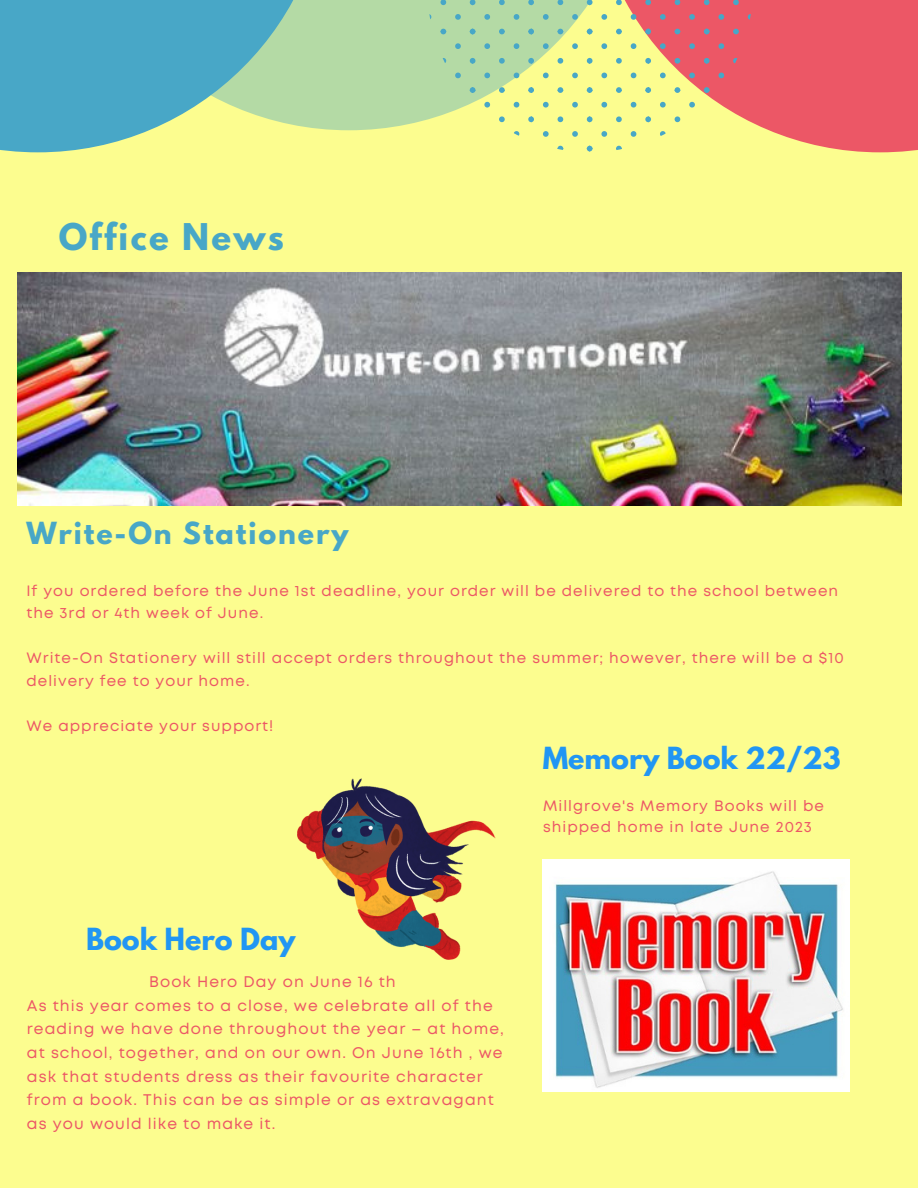
<style>
.page{position:relative;width:918px;height:1188px;background:#fcfd8f}
.page>*{position:absolute;margin:0;border:0;box-sizing:border-box;transform-origin:0 0}
.t1{font:700 32.7px "League Spartan";letter-spacing:.07em;color:#48a7c7}
.t2{font:700 27px "League Spartan";color:#2196f3}
.t3{font:700 27px "League Spartan";letter-spacing:.07em;color:#48a7c7}
.t4{font:15.45px/23.7px "Mont";letter-spacing:.07em;color:#ec5766}
.t5{font:15px/22.5px "Mont";letter-spacing:.07em;color:#ec5766}
</style>
<div class="page">
<svg style="left:590px;top:0;width:328px;height:152px;fill:#ec5766"></svg>
<svg style="left:328px;top:0;width:311px;height:130px;fill:#b4daa5"></svg>
<svg style="left:0;top:0;width:328px;height:152px;background:#75bcb8"></svg>
<svg style="left:733px;top:0;width:6px;height:5px"></svg>
<svg style="left:719px;top:14px;width:5px;height:6px"></svg>
<svg style="left:748px;top:14px;width:5px;height:6px"></svg>
<svg style="left:733px;top:58px;width:6px;height:6px"></svg>
<svg style="left:719px;top:73px;width:5px;height:5px"></svg>
<svg style="left:748px;top:73px;width:5px;height:5px"></svg>
<svg style="left:719px;top:43px;width:5px;height:6px"></svg>
<svg style="left:748px;top:43px;width:5px;height:6px"></svg>
<svg style="left:733px;top:29px;width:6px;height:5px"></svg>
<svg style="left:733px;top:116px;width:6px;height:6px"></svg>
<svg style="left:719px;top:131px;width:5px;height:6px"></svg>
<svg style="left:748px;top:131px;width:5px;height:6px"></svg>
<svg style="left:719px;top:102px;width:5px;height:6px"></svg>
<svg style="left:748px;top:102px;width:5px;height:6px"></svg>
<svg style="left:733px;top:87px;width:6px;height:6px"></svg>
<svg style="left:733px;top:146px;width:6px;height:5px"></svg>
<svg style="left:704px;top:0;width:6px;height:5px"></svg>
<svg style="left:675px;top:0;width:5px;height:5px"></svg>
<svg style="left:660px;top:14px;width:6px;height:6px"></svg>
<svg style="left:689px;top:14px;width:6px;height:6px"></svg>
<svg style="left:704px;top:58px;width:6px;height:6px"></svg>
<svg style="left:675px;top:58px;width:5px;height:6px"></svg>
<svg style="left:660px;top:73px;width:6px;height:5px"></svg>
<svg style="left:689px;top:73px;width:6px;height:5px"></svg>
<svg style="left:660px;top:43px;width:6px;height:6px"></svg>
<svg style="left:689px;top:43px;width:6px;height:6px"></svg>
<svg style="left:704px;top:29px;width:6px;height:5px"></svg>
<svg style="left:675px;top:29px;width:5px;height:5px"></svg>
<svg style="left:704px;top:116px;width:6px;height:6px"></svg>
<svg style="left:675px;top:116px;width:5px;height:6px"></svg>
<svg style="left:660px;top:131px;width:6px;height:6px"></svg>
<svg style="left:689px;top:131px;width:6px;height:6px"></svg>
<svg style="left:660px;top:102px;width:6px;height:6px"></svg>
<svg style="left:689px;top:102px;width:6px;height:6px"></svg>
<svg style="left:704px;top:87px;width:6px;height:6px"></svg>
<svg style="left:675px;top:87px;width:5px;height:6px"></svg>
<svg style="left:704px;top:146px;width:6px;height:5px"></svg>
<svg style="left:675px;top:146px;width:5px;height:5px"></svg>
<svg style="left:645px;top:0;width:6px;height:5px"></svg>
<svg style="left:616px;top:0;width:6px;height:5px"></svg>
<svg style="left:601px;top:14px;width:6px;height:6px"></svg>
<svg style="left:631px;top:14px;width:5px;height:6px"></svg>
<svg style="left:645px;top:58px;width:6px;height:6px"></svg>
<svg style="left:616px;top:58px;width:6px;height:6px"></svg>
<svg style="left:601px;top:73px;width:6px;height:5px"></svg>
<svg style="left:631px;top:73px;width:5px;height:5px"></svg>
<svg style="left:601px;top:43px;width:6px;height:6px"></svg>
<svg style="left:631px;top:43px;width:5px;height:6px"></svg>
<svg style="left:645px;top:29px;width:6px;height:5px"></svg>
<svg style="left:616px;top:29px;width:6px;height:5px"></svg>
<svg style="left:645px;top:116px;width:6px;height:6px"></svg>
<svg style="left:616px;top:116px;width:6px;height:6px"></svg>
<svg style="left:601px;top:131px;width:6px;height:6px"></svg>
<svg style="left:631px;top:131px;width:5px;height:6px"></svg>
<svg style="left:601px;top:102px;width:6px;height:6px"></svg>
<svg style="left:631px;top:102px;width:5px;height:6px"></svg>
<svg style="left:645px;top:87px;width:6px;height:6px"></svg>
<svg style="left:616px;top:87px;width:6px;height:6px"></svg>
<svg style="left:645px;top:146px;width:6px;height:5px"></svg>
<svg style="left:616px;top:146px;width:6px;height:5px"></svg>
<svg style="left:587px;top:0;width:6px;height:5px"></svg>
<svg style="left:558px;top:0;width:5px;height:5px"></svg>
<svg style="left:543px;top:14px;width:6px;height:6px"></svg>
<svg style="left:572px;top:14px;width:6px;height:6px"></svg>
<svg style="left:587px;top:58px;width:6px;height:6px"></svg>
<svg style="left:558px;top:58px;width:5px;height:6px"></svg>
<svg style="left:543px;top:73px;width:6px;height:5px"></svg>
<svg style="left:572px;top:73px;width:6px;height:5px"></svg>
<svg style="left:543px;top:43px;width:6px;height:6px"></svg>
<svg style="left:572px;top:43px;width:6px;height:6px"></svg>
<svg style="left:587px;top:29px;width:6px;height:5px"></svg>
<svg style="left:558px;top:29px;width:5px;height:5px"></svg>
<svg style="left:587px;top:116px;width:6px;height:6px"></svg>
<svg style="left:558px;top:116px;width:5px;height:6px"></svg>
<svg style="left:543px;top:131px;width:6px;height:6px"></svg>
<svg style="left:572px;top:131px;width:6px;height:6px"></svg>
<svg style="left:543px;top:102px;width:6px;height:6px"></svg>
<svg style="left:572px;top:102px;width:6px;height:6px"></svg>
<svg style="left:587px;top:87px;width:6px;height:6px"></svg>
<svg style="left:558px;top:87px;width:5px;height:6px"></svg>
<svg style="left:587px;top:146px;width:6px;height:5px"></svg>
<svg style="left:558px;top:146px;width:5px;height:4px"></svg>
<svg style="left:528px;top:0;width:6px;height:5px"></svg>
<svg style="left:499px;top:0;width:6px;height:5px"></svg>
<svg style="left:484px;top:14px;width:6px;height:6px"></svg>
<svg style="left:514px;top:14px;width:5px;height:6px"></svg>
<svg style="left:528px;top:58px;width:6px;height:6px"></svg>
<svg style="left:499px;top:58px;width:6px;height:6px"></svg>
<svg style="left:484px;top:73px;width:6px;height:5px"></svg>
<svg style="left:514px;top:73px;width:5px;height:5px"></svg>
<svg style="left:484px;top:43px;width:6px;height:6px"></svg>
<svg style="left:514px;top:43px;width:5px;height:6px"></svg>
<svg style="left:528px;top:29px;width:6px;height:5px"></svg>
<svg style="left:499px;top:29px;width:6px;height:5px"></svg>
<svg style="left:528px;top:116px;width:6px;height:6px"></svg>
<svg style="left:499px;top:116px;width:6px;height:6px"></svg>
<svg style="left:514px;top:131px;width:5px;height:5px"></svg>
<svg style="left:484px;top:102px;width:6px;height:6px"></svg>
<svg style="left:514px;top:102px;width:5px;height:6px"></svg>
<svg style="left:528px;top:87px;width:6px;height:6px"></svg>
<svg style="left:499px;top:87px;width:6px;height:6px"></svg>
<svg style="left:470px;top:0;width:5px;height:5px"></svg>
<svg style="left:441px;top:0;width:5px;height:5px"></svg>
<svg style="left:428px;top:14px;width:3px;height:6px"></svg>
<svg style="left:455px;top:14px;width:6px;height:6px"></svg>
<svg style="left:470px;top:58px;width:5px;height:6px"></svg>
<svg style="left:441px;top:58px;width:5px;height:6px"></svg>
<svg style="left:428px;top:73px;width:3px;height:5px"></svg>
<svg style="left:455px;top:73px;width:6px;height:5px"></svg>
<svg style="left:428px;top:43px;width:3px;height:6px"></svg>
<svg style="left:455px;top:43px;width:6px;height:6px"></svg>
<svg style="left:470px;top:29px;width:5px;height:5px"></svg>
<svg style="left:441px;top:29px;width:5px;height:5px"></svg>
<svg style="left:470px;top:116px;width:5px;height:6px"></svg>
<svg style="left:441px;top:116px;width:5px;height:6px"></svg>
<svg style="left:428px;top:102px;width:3px;height:6px"></svg>
<svg style="left:455px;top:102px;width:6px;height:6px"></svg>
<svg style="left:470px;top:87px;width:5px;height:6px"></svg>
<svg style="left:441px;top:87px;width:5px;height:6px"></svg>
<img style="left:17px;top:273px;width:885px;height:233px">
<img style="left:543px;top:859px;width:307px;height:232px">
<img style="left:298px;top:779px;width:198px;height:181px">
<p class="t1" style="left:59px;top:221px;width:227px">Office News</p>
<p class="t3" style="left:26px;top:520px;width:324px">Write-On Stationery</p>
<p class="t5" style="left:26px;top:580px;width:813px">If you ordered before the June 1st deadline, your order will be delivered to the school between the 3rd or 4th week of June.</p>
<p class="t5" style="left:26px;top:648px;width:819px">Write-On Stationery will still accept orders throughout the summer; however, there will be a $10 delivery fee to your home.</p>
<p class="t5" style="left:26px;top:715px;width:248px">We appreciate your support!</p>
<p class="t2" style="left:543px;top:745px;width:300px">Memory Book 22/23</p>
<p class="t2" style="left:86px;top:926px;width:211px">Book Hero Day</p>
<p class="t4" style="left:149px;top:971px;width:248px">Book Hero Day on June 16 th</p>
<p class="t4" style="left:27px;top:995px;width:478px">As this year comes to a close, we celebrate all of the reading we have done throughout the year – at home, at school, together, and on our own. On June 16th , we ask that students dress as their favourite character from a book. This can be as simple or as extravagant as you would like to make it.</p>
<p class="t5" style="left:543px;top:796px;width:282px;line-height:21.3px">Millgrove's Memory Books will be shipped home in late June 2023</p>
</div>
